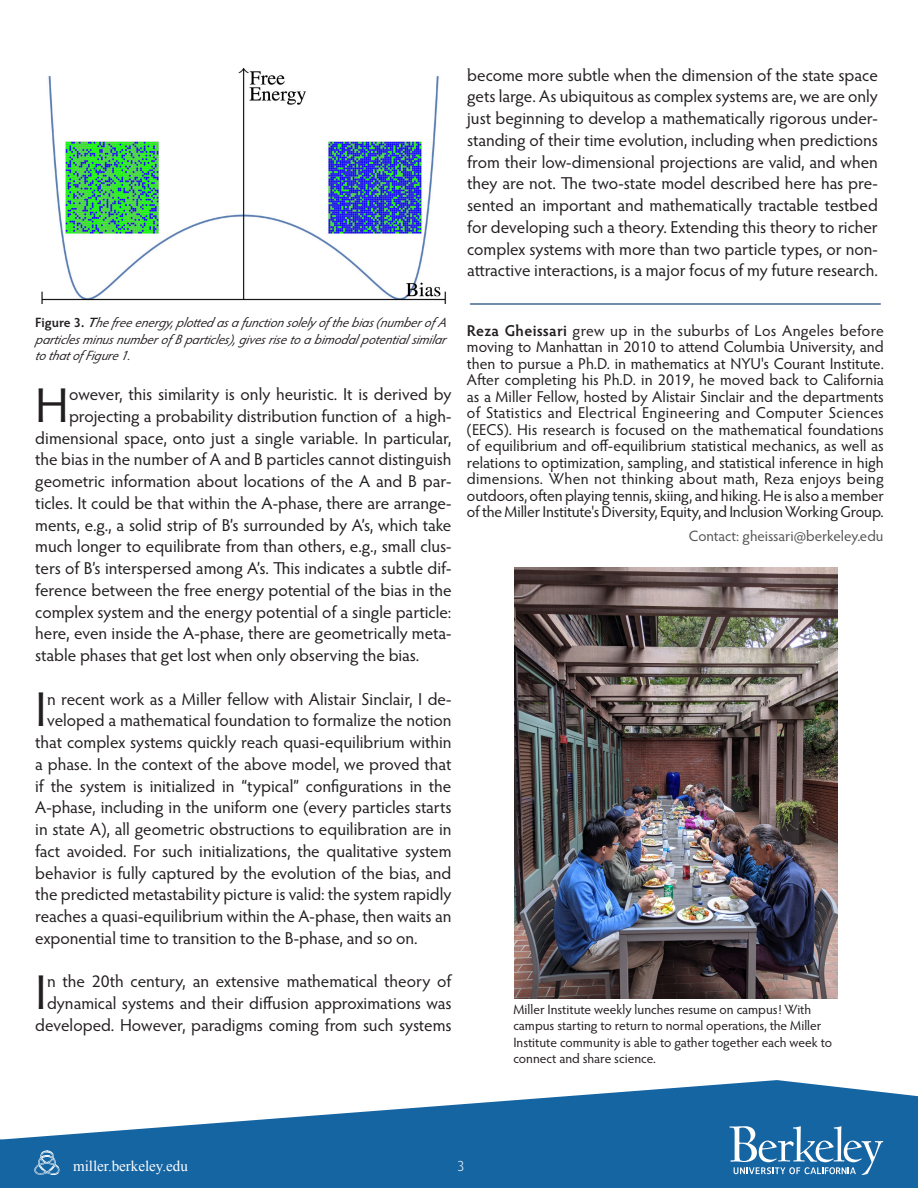
<style>
.page{position:relative;width:918px;height:1188px;background:#fff}
.page>*{position:absolute;margin:0;border:0;box-sizing:border-box;transform-origin:0 0}
.t1{font:49.05px "Hypatia Sans Pro";color:#231f20}
.t2{font:17.25px/21.8px "Hypatia Sans Pro";color:#231f20;text-align:right}
.t3{font:15.75px/16.5px "Hypatia Sans Pro";letter-spacing:-.01em;color:#231f20;text-align:justify}
.t4{font:15px "Hypatia Sans Pro";letter-spacing:-.005em;color:#535355}
.t5{font:15px "Times New Roman";color:#fff}
.t6{font:300 15px "Hypatia Sans Pro";color:#fff}
.t7{font:13.5px/16.2px "Hypatia Sans Pro";color:#231f20}
.t8{font:italic 13.5px/16.2px "Hypatia Sans Pro";color:#231f20;text-align:justify}
.s1{font-weight:600;font-style:normal}
.s2{font-weight:600}
</style>
<div class="page">
<svg style="left:0;top:1080px;width:918px;height:108px;fill:#1665a3"></svg>
<svg style="left:34px;top:1151px;width:26px;height:24px"></svg>
<svg style="left:729px;top:1126px;width:154px;height:49px;background:#4b88b8"></svg>
<hr style="left:470px;top:303px;width:410px;height:2px;background:#436891">
<img style="left:41px;top:68px;width:405px;height:235px">
<img style="left:514px;top:568px;width:323px;height:431px">
<p class="t2" style="left:467px;top:63px;width:412px;text-align:justify">become more subtle when the dimension of the state space gets large. As ubiquitous as complex systems are, we are only just beginning to develop a mathematically rigorous under&shy;standing of their time evolution, including when predictions from their low-dimensional projections are valid, and when they are not. The two-state model described here has pre&shy;sented an important and mathematically tractable testbed for developing such a theory. Extending this theory to richer complex systems with more than two particle types, or non&shy;attractive interactions, is a major focus of my future research.</p>
<p class="t8" style="left:35px;top:314px;width:416px"><span class="s1">F i g u r e 3 .</span> <span class="s2">T</span>hefreeenergy, plottedasafunctionsolely of thebias(numberof A p articlesminusnumberof Bp articles), givesrisetoabimodalp otentialsimilar tothatof Fig ure1.</p>
<p class="t1" style="left:35px;top:372px;width:35px">H</p>
<p class="t2" style="left:69px;top:383px;width:384px">owever, this similarity is only heuristic. It is derived by</p>
<p class="t2" style="left:69px;top:405px;width:384px">projecting a probability distribution function of a high-</p>
<p class="t2" style="left:35px;top:426px;width:418px">dimensional space, onto just a single variable. In particular,</p>
<p class="t2" style="left:35px;top:448px;width:418px">the bias in the number of A and B particles cannot distinguish</p>
<p class="t2" style="left:35px;top:470px;width:418px">geometric information about locations of the A and B par-</p>
<p class="t2" style="left:35px;top:492px;width:418px">ticles. It could be that within the A-phase, there are arrange-</p>
<p class="t2" style="left:35px;top:513px;width:418px">ments, e.g., a solid strip of B’s surrounded by A’s, which take</p>
<p class="t2" style="left:35px;top:535px;width:418px">much longer to equilibrate from than others, e.g., small clus-</p>
<p class="t2" style="left:35px;top:557px;width:418px">ters of B’s interspersed among A’s. This indicates a subtle dif-</p>
<p class="t2" style="left:35px;top:579px;width:418px">ference between the free energy potential of the bias in the</p>
<p class="t2" style="left:35px;top:600px;width:418px">complex system and the energy potential of a single particle:</p>
<p class="t2" style="left:35px;top:622px;width:418px">here, even inside the A-phase, there are geometrically meta-</p>
<p class="t2" style="left:35px;top:644px;width:385px">stable phases that get lost when only observing the bias.</p>
<p class="t1" style="left:35px;top:677px;width:13px">I</p>
<p class="t2" style="left:47px;top:687px;width:406px">n recent work as a Miller fellow with Alistair Sinclair, I de-</p>
<p class="t2" style="left:47px;top:709px;width:406px">veloped a mathematical foundation to formalize the notion</p>
<p class="t2" style="left:35px;top:731px;width:418px">that complex systems quickly reach quasi-equilibrium within</p>
<p class="t2" style="left:35px;top:753px;width:418px">a phase. In the context of the above model, we proved that</p>
<p class="t2" style="left:35px;top:774px;width:418px">if the system is initialized in “typical” configurations in the</p>
<p class="t2" style="left:35px;top:796px;width:418px">A-phase, including in the uniform one (every particles starts</p>
<p class="t2" style="left:35px;top:818px;width:418px">in state A), all geometric obstructions to equilibration are in</p>
<p class="t2" style="left:35px;top:840px;width:418px">fact avoided. For such initializations, the qualitative system</p>
<p class="t2" style="left:35px;top:861px;width:418px">behavior is fully captured by the evolution of the bias, and</p>
<p class="t2" style="left:35px;top:883px;width:418px">the predicted metastability picture is valid: the system rapidly</p>
<p class="t2" style="left:35px;top:905px;width:418px">reaches a quasi-equilibrium within the A-phase, then waits an</p>
<p class="t2" style="left:35px;top:927px;width:384px">exponential time to transition to the B-phase, and so on.</p>
<p class="t1" style="left:35px;top:960px;width:13px">I</p>
<p class="t2" style="left:35px;top:970px;width:418px">n the 20th century, an extensive mathematical theory of dynamical systems and their diffusion approximations was developed. However, paradigms coming from such systems</p>
<p class="t3" style="left:467px;top:322px;width:419px"><span class="s2">Reza Gheissari</span> grew up in the suburbs of Los Angeles before moving to Manhattan in 2010 to attend Columbia University, and then to pursue a Ph.D. in mathematics at NYU's Courant Institute.<br>After completing his Ph.D. in 2019, he moved back to California as a Miller Fellow, hosted by Alistair Sinclair and the departments of Statistics and Electrical Engineering and Computer Sciences (EECS). His research is focused on the mathematical foundations of equilibrium and off-equilibrium statistical mechanics, as well as relations to optimization, sampling, and statistical inference in high dimensions. When not thinking about math, Reza enjoys being outdoors, often playing tennis, skiing, and hiking. He is also a member of the Miller Institute's Diversity, Equity, and Inclusion Working Group.</p>
<p class="t4" style="left:689px;top:526px;width:196px">Contact: gheissari@berkeley.edu</p>
<p class="t7" style="left:513px;top:1001px;width:320px">Miller Institute weekly lunches resume on campus! With campus starting to return to normal operations, the Miller Institute community is able to gather together each week to connect and share science.</p>
<p class="t5" style="left:73px;top:1156px;width:116px">miller.berkeley.edu</p>
<p class="t6" style="left:457px;top:1156px;width:9px">3</p>
</div>
